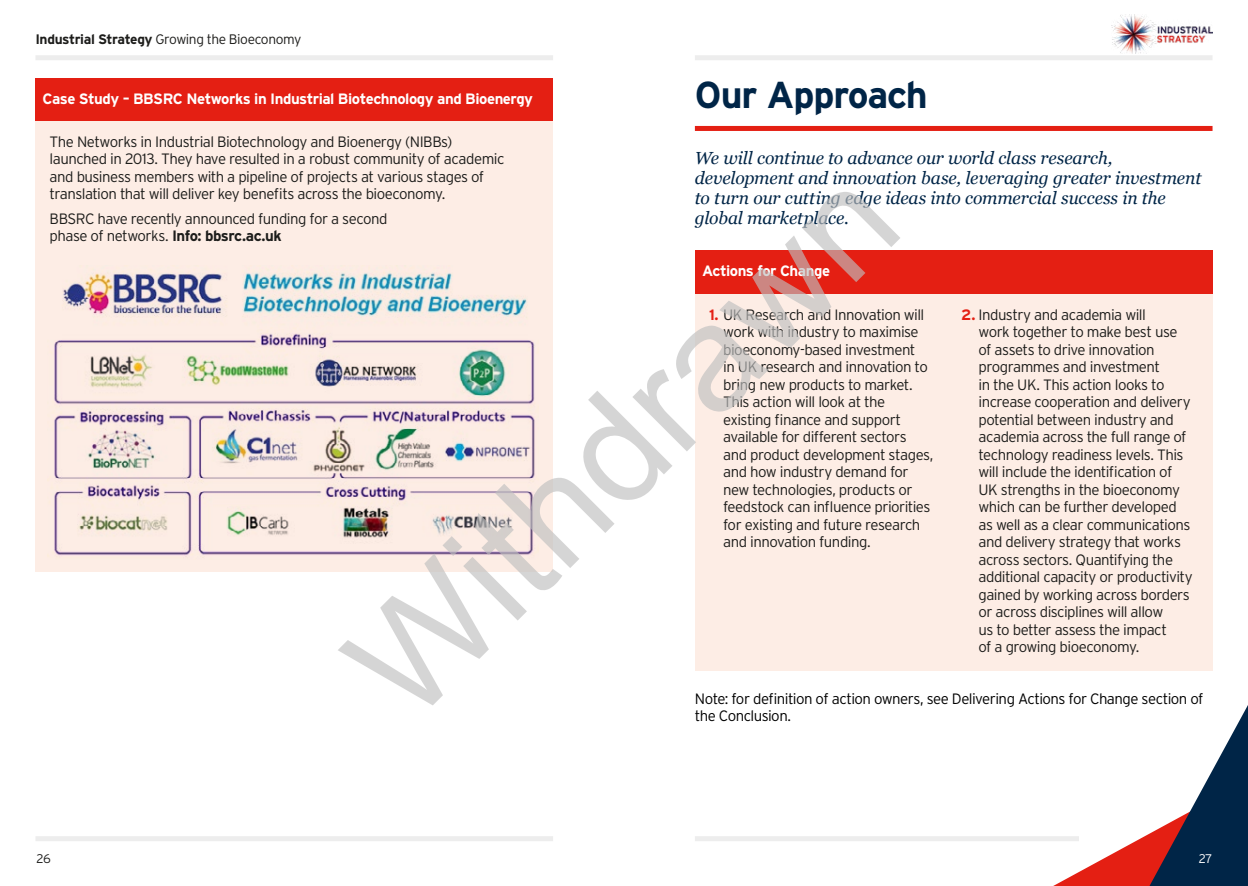
<style>
.page{position:relative;width:1248px;height:886px;background:#fff}
.page>*{position:absolute;margin:0;border:0;box-sizing:border-box;transform-origin:0 0}
.t1{font:148.5px "Arial";color:rgb(191 191 191/.65)}
.t2{font:700 37.5px "Interstate";letter-spacing:-.03em;color:#002547}
.t3{font:italic 17.5px/20px "Georgia";letter-spacing:-.01em;color:#002547}
.t4{font:300 15px/17.5px "Interstate";letter-spacing:-.035em;color:#1d1d1b}
.t5{font:300 15px "Interstate";letter-spacing:-.035em;color:#000}
.t6{font:700 15px "Interstate";letter-spacing:-.035em;color:#fff}
.t7{font:300 13.75px "Interstate";letter-spacing:-.03em;color:#1d1d1b}
.t8{font:300 12.5px "Interstate";color:#1d1d1b}
.t9{font:300 12.5px "Interstate";color:#fff}
.s1{font-weight:700}
.s2{font-weight:700;color:#e41f13}
</style>
<div class="page">
<div style="left:694px;top:55px;width:518px;height:5px;background:#ededed"></div>
<div style="left:35px;top:55px;width:518px;height:5px;background:#ededed"></div>
<div style="left:35px;top:836px;width:518px;height:5px;background:#ededed"></div>
<img style="left:1111px;top:14px;width:100px;height:39px">
<svg style="left:1053px;top:707px;width:194px;height:179px"></svg>
<div style="left:694px;top:836px;width:384px;height:5px;background:#ededed"></div>
<div style="left:35px;top:120px;width:518px;height:452px;background:#fdede5"></div>
<div style="left:35px;top:78px;width:518px;height:42px;background:#e41f13"></div>
<img style="left:54px;top:272px;width:481px;height:285px">
<div style="left:694px;top:126px;width:518px;height:5px;background:#e41f13"></div>
<div style="left:694px;top:293px;width:518px;height:378px;background:#fdede5"></div>
<div style="left:694px;top:250px;width:518px;height:43px;background:#e41f13"></div>
<p class="t7" style="left:35px;top:31px;width:267px"><span class="s1">Industrial Strategy</span> Growing the Bioeconomy</p>
<h2 class="t2" style="left:694px;top:74px;width:234px">Our Approach</h2>
<p class="t3" style="left:694px;top:147px;width:508px">We will continue to advance our world class research, development and innovation base, leveraging greater investment to turn our cutting edge ideas into commercial success in the global marketplace.</p>
<p class="t6" style="left:43px;top:91px;width:492px">Case Study – BBSRC Networks in Industrial Biotechnology and Bioenergy</p>
<p class="t4" style="left:50px;top:133px;width:456px">The Networks in Industrial Biotechnology and Bioenergy (NIBBs) launched in 2013. They have resulted in a robust community of academic and business members with a pipeline of projects at various stages of translation that will deliver key benefits across the bioeconomy.</p>
<p class="t4" style="left:50px;top:210px;width:339px">BBSRC have recently announced funding for a second phase of networks. <span class="s1">Info: bbsrc.ac.uk</span></p>
<h1 class="t1" style="left:302px;top:617px;width:703px;rotate:-45deg">Withdrawn</h1>
<p class="t6" style="left:702px;top:262px;width:130px">Actions for Change</p>
<p class="t4" style="left:723px;top:306px;width:212px;text-indent:-14px"><span class="s2">1.</span> UK Research and Innovation will work with industry to maximise bioeconomy-based investment<br>in UK research and innovation to bring new products to market.<br>This action will look at the existing finance and support available for different sectors and product development stages, and how industry demand for new technologies, products or feedstock can influence priorities for existing and future research and innovation funding.</p>
<p class="t4" style="left:978px;top:306px;width:216px;text-indent:-17px"><span class="s2">2.</span> Industry and academia will<br>work together to make best use of assets to drive innovation programmes and investment<br>in the UK. This action looks to increase cooperation and delivery potential between industry and academia across the full range of technology readiness levels. This will include the identification of<br>UK strengths in the bioeconomy which can be further developed as well as a clear communications and delivery strategy that works across sectors. Quantifying the additional capacity or productivity gained by working across borders or across disciplines will allow<br>us to better assess the impact<br>of a growing bioeconomy.</p>
<p class="t5" style="left:694px;top:690px;width:510px">Note: for definition of action owners, see Delivering Actions for Change section of</p>
<p class="t5" style="left:694px;top:708px;width:98px">the Conclusion.</p>
<p class="t8" style="left:37px;top:851px;width:16px">26</p>
<p class="t9" style="left:1198px;top:851px;width:15px">27</p>
</div>
